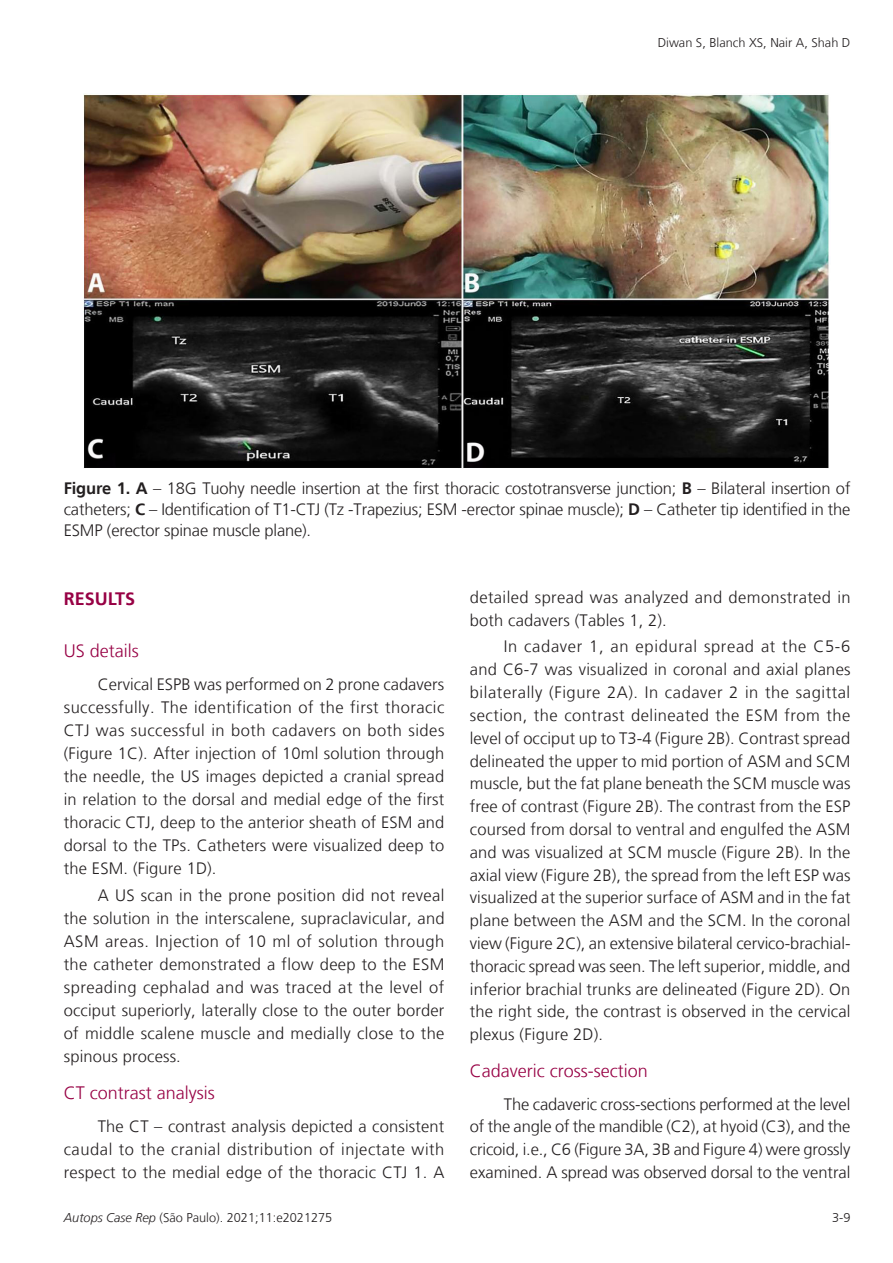
<style>
.page{position:relative;width:893px;height:1263px;background:#fff}
.page>*{position:absolute;margin:0;border:0;box-sizing:border-box;transform-origin:0 0}
.Heading2{font:300 18px "Frutiger LT";color:#970044}
.Heading1{font:700 18px "Frutiger LT";color:#970044}
.Paragraph{font:300 16.5px/22.8px "Frutiger LT";letter-spacing:.01em;color:#231f20;text-align:justify}
.FigureCaption{font:300 16.5px/21px "Frutiger LT";letter-spacing:-.01em;color:#231f20;text-align:justify}
.t1{font:300 12.75px "Frutiger LT";color:#231f20}
.s1{font-weight:700}
.s2{font-style:italic}
</style>
<div class="page">
<img style="left:83px;top:94px;width:746px;height:374px">
<p class="t1" style="left:658px;top:35px;width:194px">Diwan S, Blanch XS, Nair A, Shah D</p>
<p class="FigureCaption" style="left:64px;top:478px;width:788px"><span class="s1">Figure 1. A</span> – 18G Tuohy needle insertion at the first thoracic costotransverse junction; <span class="s1">B</span> – Bilateral insertion of catheters; <span class="s1">C</span> – Identification of T1-CTJ (Tz -Trapezius; ESM -erector spinae muscle); <span class="s1">D</span> – Catheter tip identified in the ESMP (erector spinae muscle plane).</p>
<p class="Heading1" style="left:64px;top:588px;width:73px">RESULTS</p>
<p class="Heading2" style="left:64px;top:640px;width:77px">US details</p>
<p class="Paragraph" style="left:64px;top:673px;width:382px;text-indent:34px">Cervical ESPB was performed on 2 prone cadavers successfully. The identification of the first thoracic CTJ was successful in both cadavers on both sides (Figure 1C). After injection of 10ml solution through the needle, the US images depicted a cranial spread in relation to the dorsal and medial edge of the first thoracic CTJ, deep to the anterior sheath of ESM and dorsal to the TPs. Catheters were visualized deep to the ESM. (Figure 1D).</p>
<p class="Paragraph" style="left:64px;top:884px;width:382px;text-indent:34px">A US scan in the prone position did not reveal the solution in the interscalene, supraclavicular, and ASM areas. Injection of 10 ml of solution through the catheter demonstrated a flow deep to the ESM spreading cephalad and was traced at the level of occiput superiorly, laterally close to the outer border of middle scalene muscle and medially close to the spinous process.</p>
<p class="Heading2" style="left:64px;top:1082px;width:153px">CT contrast analysis</p>
<p class="Paragraph" style="left:64px;top:1115px;width:382px;text-indent:34px">The CT – contrast analysis depicted a consistent caudal to the cranial distribution of injectate with respect to the medial edge of the thoracic CTJ 1. A</p>
<p class="Paragraph" style="left:470px;top:587px;width:382px">detailed spread was analyzed and demonstrated in both cadavers (Tables 1, 2).</p>
<p class="Paragraph" style="left:470px;top:636px;width:382px;text-indent:34px">In cadaver 1, an epidural spread at the C5-6 and C6-7 was visualized in coronal and axial planes bilaterally (Figure 2A). In cadaver 2 in the sagittal section, the contrast delineated the ESM from the level of occiput up to T3-4 (Figure 2B). Contrast spread delineated the upper to mid portion of ASM and SCM muscle, but the fat plane beneath the SCM muscle was free of contrast (Figure 2B). The contrast from the ESP coursed from dorsal to ventral and engulfed the ASM and was visualized at SCM muscle (Figure 2B). In the axial view (Figure 2B), the spread from the left ESP was visualized at the superior surface of ASM and in the fat plane between the ASM and the SCM. In the coronal view (Figure 2C), an extensive bilateral cervico-brachial&shy;thoracic spread was seen. The left superior, middle, and inferior brachial trunks are delineated (Figure 2D). On the right side, the contrast is observed in the cervical plexus (Figure 2D).</p>
<p class="Heading2" style="left:470px;top:1060px;width:179px">Cadaveric cross-section</p>
<p class="Paragraph" style="left:470px;top:1093px;width:382px;text-indent:34px">The cadaveric cross-sections performed at the level of the angle of the mandible (C2), at hyoid (C3), and the cricoid, i.e., C6 (Figure 3A, 3B and Figure 4) were grossly examined. A spread was observed dorsal to the ventral</p>
<p class="t1" style="left:64px;top:1210px;width:270px"><span class="s2">Autops Case Rep</span> (São Paulo). 2021;11:e2021275</p>
<p class="t1" style="left:832px;top:1210px;width:20px">3-9</p>
</div>
